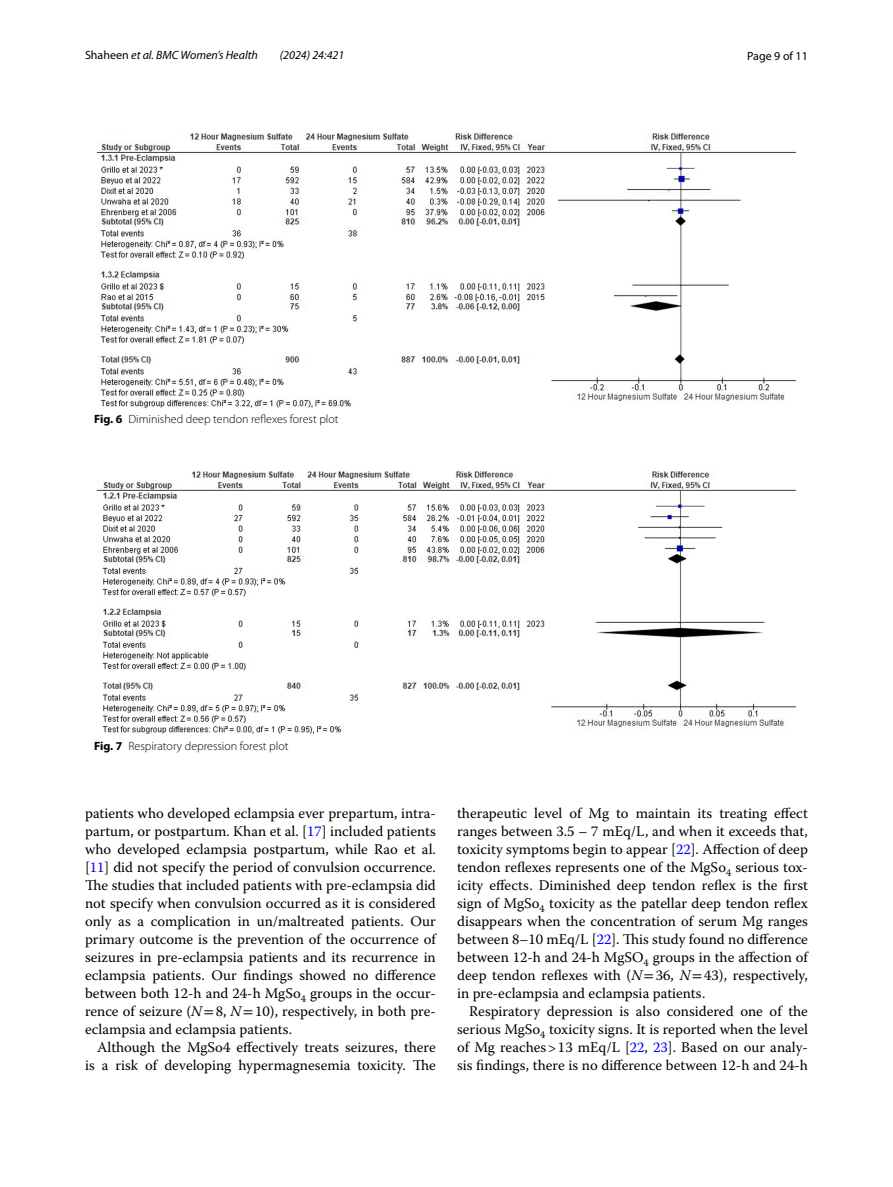
<style>
.page{position:relative;width:893px;height:1187px;background:#fff}
.page>*{position:absolute;margin:0;border:0;box-sizing:border-box;transform-origin:0 0}
.t1{font:14.7px/18px "Warnock Pro";color:#000;text-align:justify}
.t2{font:300 12px "Myriad Pro";color:#000}
.t3{font:italic 12px "Myriad Pro";color:#000}
.t4{font:12px "Myriad Pro";color:#000}
.s1{font-style:normal}
.s2{font-weight:700}
.s3{color:#00f}
.s4{font-style:italic}
.s5{font-family:"STIX"}
</style>
<div class="page">
<img style="left:96px;top:133px;width:700px;height:275px">
<img style="left:96px;top:471px;width:701px;height:263px">
<p class="t3" style="left:85px;top:48px;width:174px"><span class="s1">Shaheen</span> et al. BMC Women’s Health</p>
<p class="t3" style="left:280px;top:48px;width:66px">(2024) 24:421</p>
<p class="t4" style="left:747px;top:48px;width:62px">Page 9 of 11</p>
<p class="t2" style="left:94px;top:412px;width:246px"><span class="s2">Fig. 6</span> Diminished deep tendon reflexes forest plot</p>
<p class="t2" style="left:94px;top:739px;width:196px"><span class="s2">Fig. 7</span> Respiratory depression forest plot</p>
<p class="t1" style="left:85px;top:804px;width:352px">patients who developed eclampsia ever prepartum, intra&shy;partum, or postpartum. Khan et al. [<span class="s3">17</span>] included patients who developed eclampsia postpartum, while Rao et al. [<span class="s3">11</span>] did not specify the period of convulsion occurrence.<br>The studies that included patients with pre-eclampsia did not specify when convulsion occurred as it is considered only as a complication in un/maltreated patients. Our primary outcome is the prevention of the occurrence of seizures in pre-eclampsia patients and its recurrence in eclampsia patients. Our findings showed no difference between both 12-h and 24-h MgSo<sub>4</sub> groups in the occur&shy;rence of seizure (<span class="s4">N</span><span class="s5">=</span>8, <span class="s4">N</span><span class="s5">=</span>10), respectively, in both pre&shy;eclampsia and eclampsia patients.</p>
<p class="t1" style="left:85px;top:1038px;width:352px;text-align:right">Although the MgSo4 effectively treats seizures, there is a risk of developing hypermagnesemia toxicity. The</p>
<p class="t1" style="left:457px;top:804px;width:352px">therapeutic level of Mg to maintain its treating effect ranges between 3.5 – 7 mEq/L, and when it exceeds that, toxicity symptoms begin to appear [<span class="s3">22</span>]. Affection of deep tendon reflexes represents one of the MgSo<sub>4</sub> serious tox&shy;icity effects. Diminished deep tendon reflex is the first sign of MgSo<sub>4</sub> toxicity as the patellar deep tendon reflex disappears when the concentration of serum Mg ranges between 8–10 mEq/L [<span class="s3">22</span>]. This study found no difference between 12-h and 24-h MgSO<sub>4</sub> groups in the affection of deep tendon reflexes with (<span class="s4">N</span><span class="s5">=</span>36, <span class="s4">N</span><span class="s5">=</span>43), respectively, in pre-eclampsia and eclampsia patients.</p>
<p class="t1" style="left:457px;top:1002px;width:352px;text-indent:12px">Respiratory depression is also considered one of the serious MgSo<sub>4</sub> toxicity signs. It is reported when the level of Mg reaches&gt;13 mEq/L [<span class="s3">22</span>, <span class="s3">23</span>]. Based on our analy&shy;sis findings, there is no difference between 12-h and 24-h</p>
</div>
